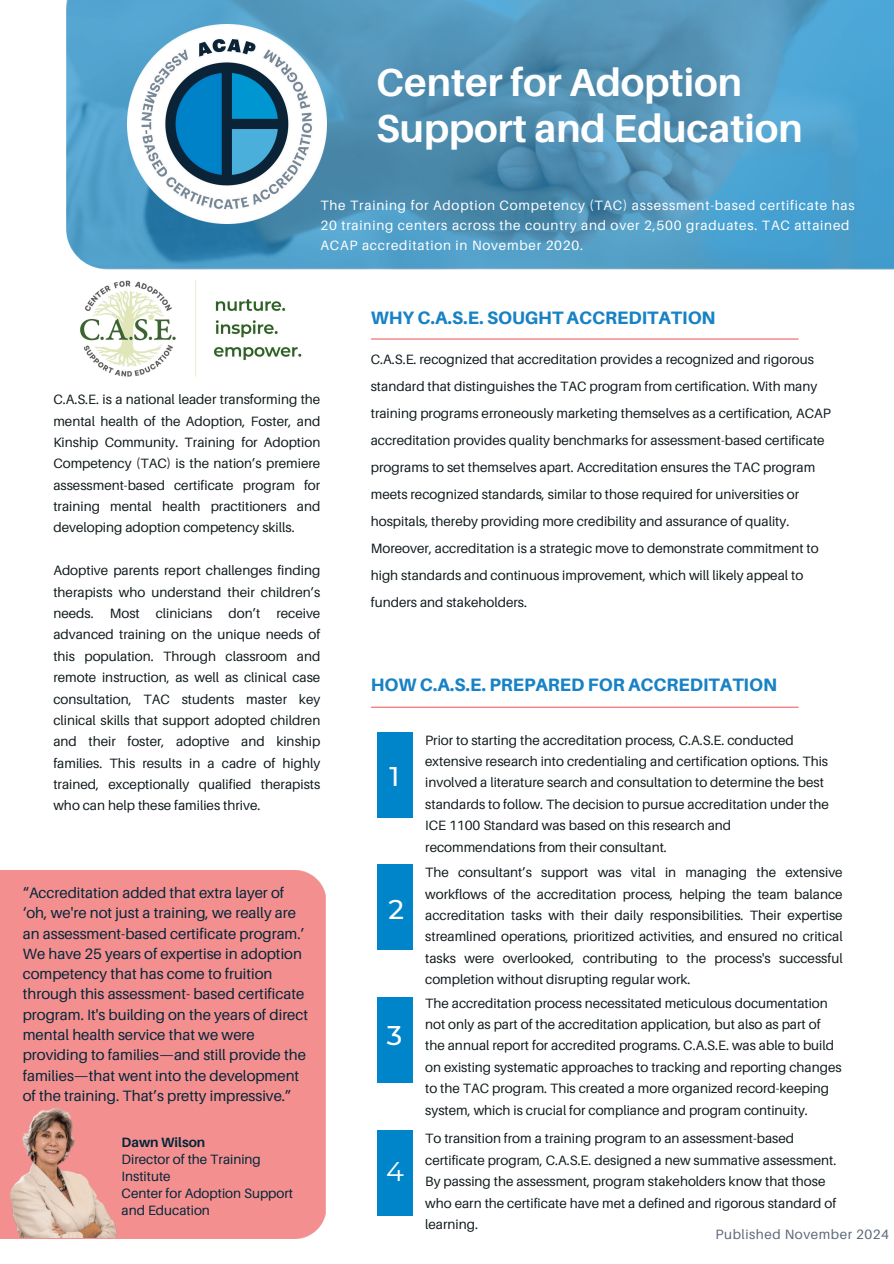
<style>
.page{position:relative;width:894px;height:1264px;background:#fff}
.page>*{position:absolute;margin:0;border:0;box-sizing:border-box;transform-origin:0 0}
.t1{font:700 39px/46.2px "Aileron";color:#fff}
.t2{font:500 27px "Montserrat";color:#fff}
.t3{font:27px "Montserrat";color:#fff}
.t4{font:800 18px "Aileron";color:#1782c5}
.t5{font:15px/20.2px "Aileron";color:#012639}
.t6{font:13.5px/21.3px "Aileron";color:#111b1e}
.t7{font:13.5px/20.2px "Aileron";letter-spacing:.06em;color:#fff}
.t8{font:13.5px/16.8px "Aileron";color:#012639}
.t9{font:13.5px "Aileron";letter-spacing:.04em;color:#5d6979}
.s1{font-weight:700}
</style>
<div class="page">
<img style="left:80px;top:269px;width:241px;height:108px">
<img style="left:66px;top:0;width:827px;height:269px">
<img style="left:127px;top:24px;width:199px;height:199px">
<div style="left:377px;top:1130px;width:35px;height:85px;background:#0085ca"></div>
<div style="left:377px;top:997px;width:35px;height:85px;background:#0085ca"></div>
<div style="left:377px;top:732px;width:35px;height:85px;background:#0085ca"></div>
<div style="left:377px;top:864px;width:35px;height:85px;background:#0085ca"></div>
<img style="left:10px;top:1106px;width:107px;height:131px">
<hr style="left:371px;top:338px;width:427px;height:1px;background:#f06360">
<hr style="left:371px;top:706px;width:427px;height:1px;background:#f06360">
<h3 class="t1" style="left:376px;top:59px;width:428px">Center for Adoption<br>Support and Education</h3>
<h3 class="t7" style="left:320px;top:194px;width:535px">The Training for Adoption Competency (TAC) assessment-based certificate has<br>20 training centers across the country and over 2,500 graduates. TAC attained<br>ACAP accreditation in November 2020.</h3>
<h3 class="t6" style="left:53px;top:388px;width:268px;text-align:justify">C.A.S.E. is a national leader transforming the mental health of the Adoption, Foster, and Kinship Community. Training for Adoption Competency (TAC) is the nation’s premiere assessment-based certificate program for training mental health practitioners and developing adoption competency skills.</h3>
<h3 class="t6" style="left:53px;top:559px;width:268px;text-align:justify">Adoptive parents report challenges finding therapists who understand their children’s needs. Most clinicians don’t receive advanced training on the unique needs of this population. Through classroom and remote instruction, as well as clinical case consultation, TAC students master key clinical skills that support adopted children and their foster, adoptive and kinship families. This results in a cadre of highly trained, exceptionally qualified therapists who can help these families thrive.</h3>
<p class="t5" style="left:23px;top:882px;width:287px">“Accreditation added that extra layer of ‘oh, we're not just a training, we really are an assessment-based certificate program.’ We have 25 years of expertise in adoption competency that has come to fruition through this assessment- based certificate program. It's building on the years of direct mental health service that we were providing to families—and still provide the families—that went into the development of the training. That’s pretty impressive.”</p>
<p class="t8" style="left:121px;top:1133px;width:173px"><span class="s1">Dawn Wilson<br></span>Director of the Training<br>Institute<br>Center for Adoption Support and Education</p>
<p class="t4" style="left:370px;top:306px;width:346px">WHY C.A.S.E. SOUGHT ACCREDITATION</p>
<p class="t6" style="left:370px;top:345px;width:461px;line-height:27px">C.A.S.E. recognized that accreditation provides a recognized and rigorous standard that distinguishes the TAC program from certification. With many training programs erroneously marketing themselves as a certification, ACAP accreditation provides quality benchmarks for assessment-based certificate programs to set themselves apart. Accreditation ensures the TAC program meets recognized standards, similar to those required for universities or hospitals, thereby providing more credibility and assurance of quality.<br>Moreover, accreditation is a strategic move to demonstrate commitment to high standards and continuous improvement, which will likely appeal to funders and stakeholders.</p>
<h3 class="t4" style="left:370px;top:673px;width:407px">HOW C.A.S.E. PREPARED FOR ACCREDITATION</h3>
<h3 class="t2" style="left:389px;top:759px;width:11px">1</h3>
<p class="t2" style="left:388px;top:892px;width:17px">2</p>
<h1 class="t2" style="left:386px;top:1018px;width:17px">3</h1>
<p class="t3" style="left:386px;top:1155px;width:19px">4</p>
<h3 class="t6" style="left:425px;top:729px;width:405px">Prior to starting the accreditation process, C.A.S.E. conducted extensive research into credentialing and certification options. This involved a literature search and consultation to determine the best standards to follow. The decision to pursue accreditation under the ICE 1100 Standard was based on this research and recommendations from their consultant.</h3>
<p class="t6" style="left:425px;top:861px;width:419px;text-align:justify">The consultant’s support was vital in managing the extensive workflows of the accreditation process, helping the team balance accreditation tasks with their daily responsibilities. Their expertise streamlined operations, prioritized activities, and ensured no critical tasks were overlooked, contributing to the process's successful completion without disrupting regular work.</p>
<h3 class="t6" style="left:425px;top:992px;width:418px">The accreditation process necessitated meticulous documentation not only as part of the accreditation application, but also as part of the annual report for accredited programs. C.A.S.E. was able to build on existing systematic approaches to tracking and reporting changes to the TAC program. This created a more organized record-keeping system, which is crucial for compliance and program continuity.</h3>
<h2 class="t6" style="left:425px;top:1127px;width:412px">To transition from a training program to an assessment-based certificate program, C.A.S.E. designed a new summative assessment.<br>By passing the assessment, program stakeholders know that those who earn the certificate have met a defined and rigorous standard of learning.</h2>
<h3 class="t9" style="left:715px;top:1225px;width:175px">Published November 2024</h3>
</div>
